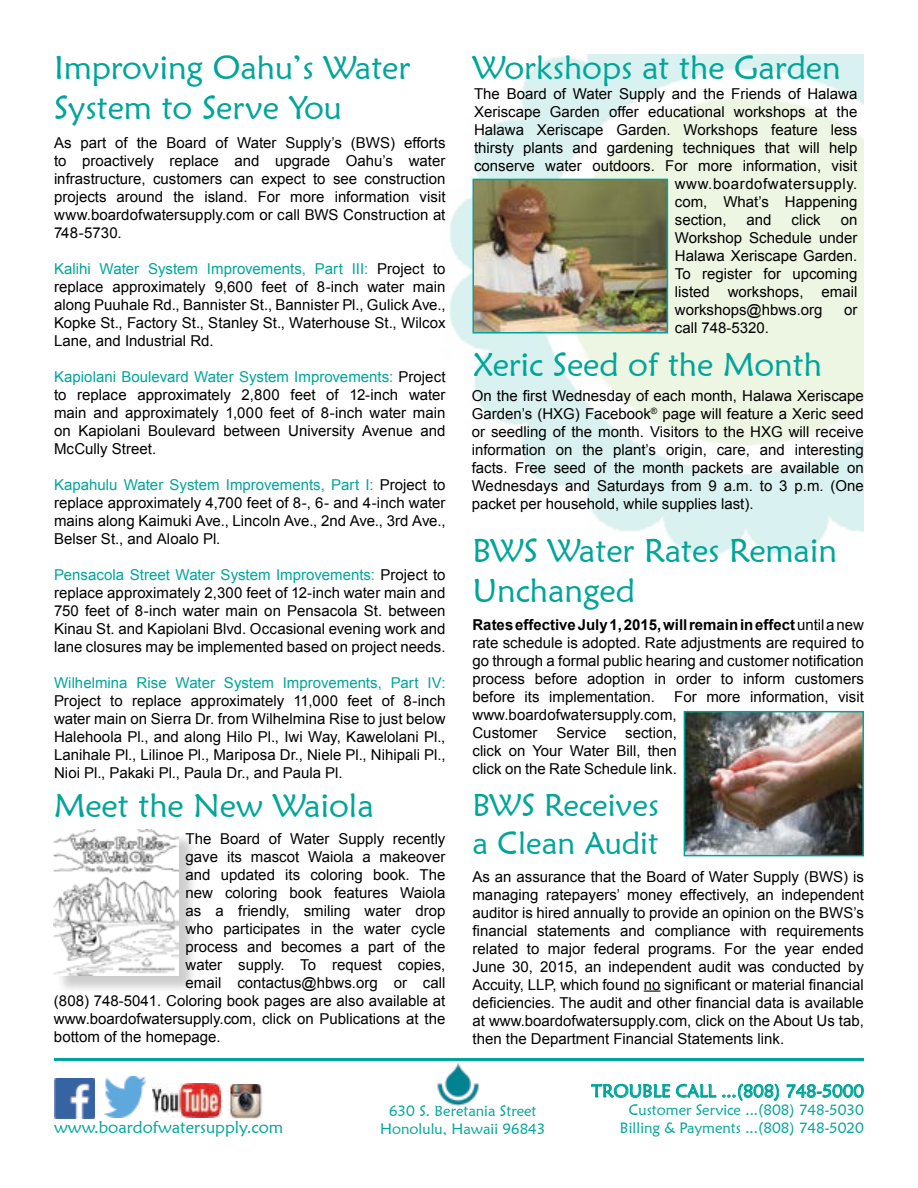
<style>
.page{position:relative;width:918px;height:1188px;background:#fff}
.page>*{position:absolute;margin:0;border:0;box-sizing:border-box;transform-origin:0 0}
.t1{font:33px/39.6px "Maiandra GD";color:#00a599}
.t2{font:31.5px/37.8px "Maiandra GD";color:#00a599}
.t3{font:18px "Maiandra GD";color:#00a599}
.t4{font:16.8px "Maiandra GD";color:#00a599}
.t5{font:15px/18px "Arial";color:#000;text-align:justify}
.t6{font:15px/18px "Maiandra GD";color:#00a599;text-align:center}
.t7{font:15px "Arial";color:#00a599}
.t8{font:15px "Arial";letter-spacing:.04em;color:#000}
.s1{color:#00a599}
.s2{font-weight:700}
</style>
<div class="page">
<svg style="left:590px;top:1083px;width:189px;height:18px"></svg>
<svg style="left:786px;top:1084px;width:78px;height:14px"></svg>
<img style="left:437px;top:1063px;width:42px;height:42px">
<hr style="left:54px;top:1058px;width:810px;height:3px;background:#00a599">
<img style="left:105px;top:1077px;width:40px;height:40px">
<img style="left:54px;top:1078px;width:40px;height:41px">
<img style="left:228px;top:1085px;width:34px;height:34px">
<img style="left:153px;top:1084px;width:67px;height:33px">
<div style="left:56px;top:833px;width:141px;height:162px;background:#000;opacity:.2"></div>
<img style="left:54px;top:830px;width:125px;height:145px">
<img style="left:450px;top:54px;width:414px;height:502px">
<svg style="left:644px;top:991px;width:16px;height:1px"></svg>
<img style="left:687px;top:714px;width:174px;height:139px">
<div style="left:684px;top:711px;width:180px;height:145px;border:2px solid #00a599"></div>
<img style="left:475px;top:182px;width:190px;height:149px">
<div style="left:472px;top:179px;width:196px;height:155px;border:2px solid #00a599"></div>
<h1 class="t1" style="left:54px;top:47px;width:358px">Improving Oahu’s Water<br>System to Serve You</h1>
<p class="t5" style="left:54px;top:134px;width:393px">As part of the Board of Water Supply’s (BWS) efforts to proactively replace and upgrade Oahu’s water infrastructure, customers can expect to see construction projects around the island. For more information visit www.boardofwatersupply.com or call BWS Construction at 748-5730.</p>
<p class="t5" style="left:54px;top:260px;width:393px"><span class="s1">Kalihi Water System Improvements, Part III:</span> Project to replace approximately 9,600 feet of 8-inch water main along Puuhale Rd., Bannister St., Bannister Pl., Gulick Ave., Kopke St., Factory St., Stanley St., Waterhouse St., Wilcox Lane, and Industrial Rd.</p>
<p class="t5" style="left:54px;top:368px;width:393px"><span class="s1">Kapiolani Boulevard Water System Improvements:</span> Project to replace approximately 2,800 feet of 12-inch water main and approximately 1,000 feet of 8-inch water main on Kapiolani Boulevard between University Avenue and McCully Street.</p>
<p class="t5" style="left:54px;top:476px;width:393px"><span class="s1">Kapahulu Water System Improvements, Part I:</span> Project to replace approximately 4,700 feet of 8-, 6- and 4-inch water mains along Kaimuki Ave., Lincoln Ave., 2nd Ave., 3rd Ave., Belser St., and Aloalo Pl.</p>
<p class="t5" style="left:54px;top:566px;width:393px"><span class="s1">Pensacola Street Water System Improvements:</span> Project to replace approximately 2,300 feet of 12-inch water main and 750 feet of 8-inch water main on Pensacola St. between Kinau St. and Kapiolani Blvd. Occasional evening work and lane closures may be implemented based on project needs.</p>
<p class="t7" style="left:54px;top:673px;width:393px">Wilhelmina Rise Water System Improvements, Part IV:</p>
<p class="t5" style="left:54px;top:692px;width:393px">Project to replace approximately 11,000 feet of 8-inch water main on Sierra Dr. from Wilhelmina Rise to just below Halehoola Pl., and along Hilo Pl., Iwi Way, Kawelolani Pl., Lanihale Pl., Lilinoe Pl., Mariposa Dr., Niele Pl., Nihipali Pl., Nioi Pl., Pakaki Pl., Paula Dr., and Paula Pl.</p>
<h1 class="t1" style="left:54px;top:785px;width:321px">Meet the New Waiola</h1>
<p class="t5" style="left:186px;top:830px;width:261px">The Board of Water Supply recently</p>
<p class="t5" style="left:186px;top:848px;width:261px">gave its mascot Waiola a makeover</p>
<p class="t5" style="left:186px;top:866px;width:261px">and updated its coloring book. The</p>
<p class="t5" style="left:186px;top:884px;width:261px">new coloring book features Waiola</p>
<p class="t5" style="left:186px;top:902px;width:261px">as a friendly, smiling water drop</p>
<p class="t5" style="left:186px;top:920px;width:261px">who participates in the water cycle</p>
<p class="t5" style="left:186px;top:938px;width:261px">process and becomes a part of the</p>
<p class="t5" style="left:186px;top:956px;width:261px">water supply. To request copies,</p>
<p class="t5" style="left:186px;top:974px;width:261px">email contactus@hbws.org or call</p>
<p class="t5" style="left:54px;top:992px;width:393px">(808) 748-5041. Coloring book pages are also available at</p>
<p class="t5" style="left:54px;top:1010px;width:393px">www.boardofwatersupply.com, click on Publications at the</p>
<p class="t5" style="left:54px;top:1028px;width:168px">bottom of the homepage.</p>
<h1 class="t1" style="left:472px;top:47px;width:370px">Workshops at the Garden</h1>
<p class="t5" style="left:474px;top:85px;width:385px">The Board of Water Supply and the Friends of Halawa</p>
<p class="t5" style="left:474px;top:103px;width:385px">Xeriscape Garden offer educational workshops at the</p>
<p class="t5" style="left:474px;top:121px;width:385px">Halawa Xeriscape Garden. Workshops feature less</p>
<p class="t5" style="left:474px;top:139px;width:385px">thirsty plants and gardening techniques that will help</p>
<p class="t5" style="left:474px;top:157px;width:385px">conserve water outdoors. For more information, visit</p>
<p class="t8" style="left:675px;top:174px;width:184px">www.boardofwatersupply.</p>
<p class="t5" style="left:675px;top:193px;width:184px">com, What’s Happening</p>
<p class="t5" style="left:675px;top:211px;width:53px">section,</p>
<p class="t5" style="left:747px;top:211px;width:27px">and</p>
<p class="t5" style="left:792px;top:211px;width:31px">click</p>
<p class="t5" style="left:675px;top:211px;width:184px;text-indent:166px">on Workshop Schedule under Halawa Xeriscape Garden.<br>To register for upcoming listed workshops, email workshops@hbws.org</p>
<p class="t5" style="left:844px;top:301px;width:15px">or</p>
<p class="t5" style="left:675px;top:319px;width:96px">call 748-5320.</p>
<h1 class="t1" style="left:473px;top:344px;width:351px">Xeric Seed of the Month</h1>
<p class="t5" style="left:472px;top:387px;width:394px">On the first Wednesday of each month, Halawa Xeriscape Garden’s (HXG) Facebook<sup>®</sup> page will feature a Xeric seed or seedling of the month. Visitors to the HXG will receive information on the plant’s origin, care, and interesting facts. Free seed of the month packets are available on Wednesdays and Saturdays from 9 a.m. to 3 p.m. (One packet per household, while supplies last).</p>
<h1 class="t1" style="left:472px;top:530px;width:366px">BWS Water Rates Remain<br>Unchanged</h1>
<p class="t5" style="left:472px;top:616px;width:393px"><span class="s2">Rates effective July 1, 2015, will remain in effect</span> until a new rate schedule is adopted. Rate adjustments are required to go through a formal public hearing and customer notification process before adoption in order to inform customers before its implementation.</p>
<p class="t5" style="left:472px;top:688px;width:393px;text-align:left;text-indent:202px">For more information, visit www.boardofwatersupply.com,<br>Customer</p>
<p class="t5" style="left:556px;top:724px;width:52px">Service</p>
<p class="t5" style="left:472px;top:724px;width:206px;text-indent:153px">section, click on Your Water Bill, then click on the Rate Schedule link.</p>
<h2 class="t2" style="left:472px;top:786px;width:188px">BWS Receives a Clean Audit</h2>
<p class="t5" style="left:472px;top:867px;width:393px">As an assurance that the Board of Water Supply (BWS) is managing ratepayers’ money effectively, an independent auditor is hired annually to provide an opinion on the BWS’s financial statements and compliance with requirements related to major federal programs. For the year ended June 30, 2015, an independent audit was conducted by Accuity, LLP, which found no significant or material financial deficiencies. The audit and other financial data is available at www.boardofwatersupply.com, click on the About Us tab, then the Department Financial Statements link.</p>
<p class="t3" style="left:591px;top:1080px;width:274px">TROUBLE CALL ...(808) 748-5000</p>
<p class="t6" style="left:629px;top:1101px;width:237px">Customer Service ...(808) 748-5030</p>
<p class="t6" style="left:380px;top:1102px;width:167px">630 S. Beretania Street<br>Honolulu, Hawaii 96843</p>
<p class="t4" style="left:54px;top:1117px;width:231px">www.boardofwatersupply.com</p>
<p class="t6" style="left:620px;top:1119px;width:246px">Billing &amp; Payments ...(808) 748-5020</p>
</div>
